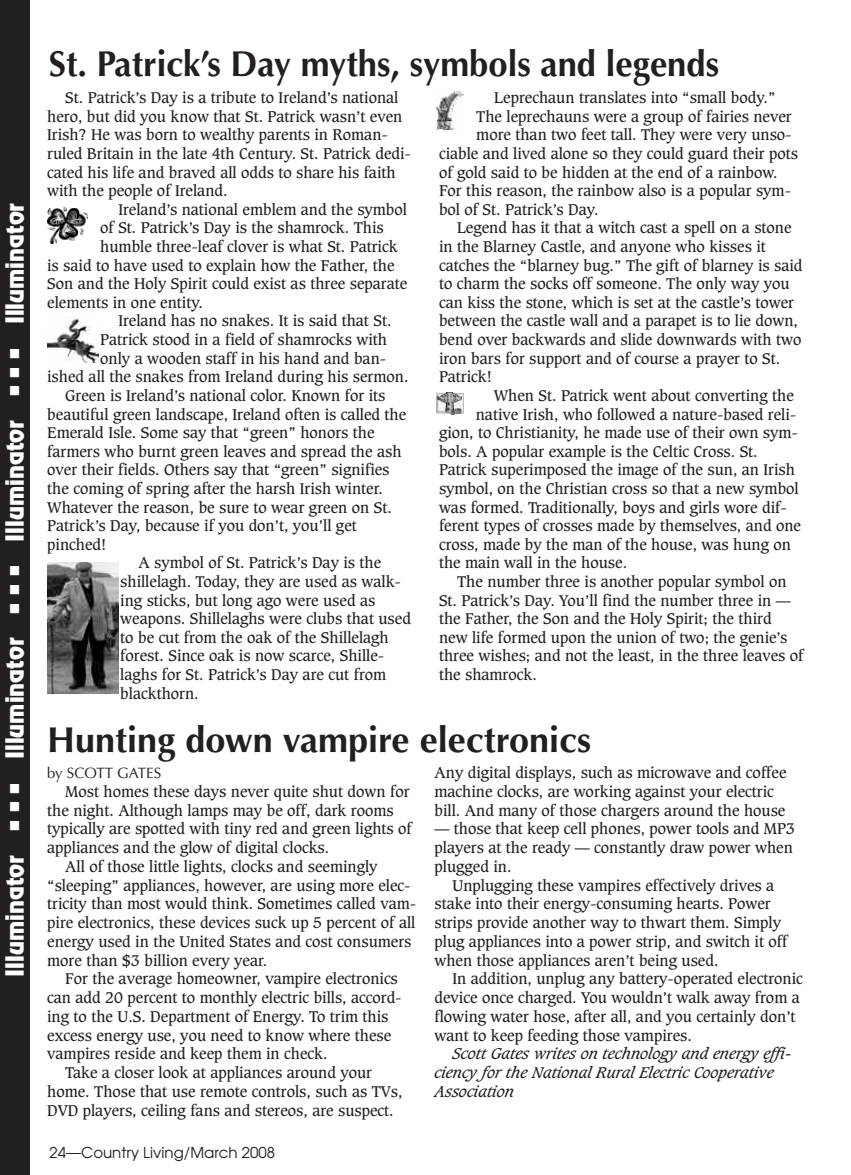
<style>
.page{position:relative;width:851px;height:1175px;background:#fff}
.page>*{position:absolute;margin:0;border:0;box-sizing:border-box;transform-origin:0 0}
.t1{font:700 36px "Optima";color:#231f20;scale:.96 1}
.t2{font:700 36px "Optima";color:#231f20}
.t3{font:22.5px "Revue";color:#fff}
.t4{font:15px/18.8px "Caxton";color:#231f20}
.t5{font:italic 15px/18.8px "Caxton";color:#231f20}
.t6{font:15px "Avant Garde";color:#231f20}
.t7{font:15px "Optima";color:#231f20}
</style>
<div class="page">
<div style="left:0;top:0;width:30px;height:1174px;background:#231f20"></div>
<img style="left:47px;top:207px;width:40px;height:36px">
<img style="left:47px;top:317px;width:52px;height:45px">
<img style="left:437px;top:91px;width:27px;height:38px">
<img style="left:436px;top:392px;width:27px;height:23px">
<img style="left:47px;top:563px;width:72px;height:130px">
<h2 class="t3" style="left:3px;top:976px;width:775px;rotate:-90deg">Illuminator • • • Illuminator • • • Illuminator • • • Illuminator</h2>
<h1 class="t1" style="left:49px;top:49px;width:700px">St. Patrick’s Day myths, symbols and legends</h1>
<p class="t4" style="left:65px;top:89px;width:334px">St. Patrick’s Day is a tribute to Ireland’s national</p>
<p class="t4" style="left:47px;top:108px;width:356px">hero, but did you know that St. Patrick wasn’t even</p>
<p class="t4" style="left:47px;top:127px;width:342px">Irish? He was born to wealthy parents in Roman-</p>
<p class="t4" style="left:47px;top:145px;width:365px">ruled Britain in the late 4th Century. St. Patrick dedi-</p>
<p class="t4" style="left:47px;top:164px;width:350px">cated his life and braved all odds to share his faith</p>
<p class="t4" style="left:47px;top:182px;width:182px">with the people of Ireland.</p>
<p class="t4" style="left:118px;top:201px;width:290px">Ireland’s national emblem and the symbol</p>
<p class="t4" style="left:100px;top:220px;width:285px">of St. Patrick’s Day is the shamrock. This</p>
<p class="t4" style="left:100px;top:238px;width:299px">humble three-leaf clover is what St. Patrick</p>
<p class="t4" style="left:47px;top:257px;width:349px">is said to have used to explain how the Father, the</p>
<p class="t4" style="left:47px;top:275px;width:361px">Son and the Holy Spirit could exist as three separate</p>
<p class="t4" style="left:47px;top:294px;width:157px">elements in one entity.</p>
<p class="t4" style="left:118px;top:313px;width:274px">Ireland has no snakes. It is said that St.</p>
<p class="t4" style="left:100px;top:331px;width:288px">Patrick stood in a field of shamrocks with</p>
<p class="t4" style="left:100px;top:350px;width:287px">only a wooden staff in his hand and ban-</p>
<p class="t4" style="left:47px;top:368px;width:363px">ished all the snakes from Ireland during his sermon.</p>
<p class="t4" style="left:65px;top:387px;width:321px">Green is Ireland’s national color. Known for its</p>
<p class="t4" style="left:47px;top:406px;width:360px">beautiful green landscape, Ireland often is called the</p>
<p class="t4" style="left:47px;top:424px;width:329px">Emerald Isle. Some say that “green” honors the</p>
<p class="t4" style="left:47px;top:443px;width:356px">farmers who burnt green leaves and spread the ash</p>
<p class="t4" style="left:47px;top:461px;width:344px">over their fields. Others say that “green” signifies</p>
<p class="t4" style="left:47px;top:480px;width:337px">the coming of spring after the harsh Irish winter.</p>
<p class="t4" style="left:47px;top:499px;width:346px">Whatever the reason, be sure to wear green on St.</p>
<p class="t4" style="left:47px;top:517px;width:311px">Patrick’s Day, because if you don’t, you’ll get</p>
<p class="t4" style="left:47px;top:536px;width:61px">pinched!</p>
<p class="t4" style="left:138px;top:554px;width:244px">A symbol of St. Patrick’s Day is the</p>
<p class="t4" style="left:120px;top:573px;width:282px">shillelagh. Today, they are used as walk-</p>
<p class="t4" style="left:120px;top:592px;width:256px">ing sticks, but long ago were used as</p>
<p class="t4" style="left:120px;top:610px;width:292px">weapons. Shillelaghs were clubs that used</p>
<p class="t4" style="left:120px;top:629px;width:270px">to be cut from the oak of the Shillelagh</p>
<p class="t4" style="left:120px;top:647px;width:265px">forest. Since oak is now scarce, Shille-</p>
<p class="t4" style="left:120px;top:666px;width:267px">laghs for St. Patrick’s Day are cut from</p>
<p class="t4" style="left:120px;top:685px;width:80px">blackthorn.</p>
<p class="t4" style="left:494px;top:89px;width:283px">Leprechaun translates into “small body.”</p>
<p class="t4" style="left:476px;top:108px;width:317px">The leprechauns were a group of fairies never</p>
<p class="t4" style="left:476px;top:127px;width:317px">more than two feet tall. They were very unso-</p>
<p class="t4" style="left:439px;top:145px;width:360px">ciable and lived alone so they could guard their pots</p>
<p class="t4" style="left:439px;top:164px;width:340px">of gold said to be hidden at the end of a rainbow.</p>
<p class="t4" style="left:439px;top:182px;width:353px">For this reason, the rainbow also is a popular sym-</p>
<p class="t4" style="left:439px;top:201px;width:161px">bol of St. Patrick’s Day.</p>
<p class="t4" style="left:457px;top:220px;width:336px">Legend has it that a witch cast a spell on a stone</p>
<p class="t4" style="left:439px;top:238px;width:328px">in the Blarney Castle, and anyone who kisses it</p>
<p class="t4" style="left:439px;top:257px;width:365px">catches the “blarney bug.” The gift of blarney is said</p>
<p class="t4" style="left:439px;top:275px;width:352px">to charm the socks off someone. The only way you</p>
<p class="t4" style="left:439px;top:294px;width:356px">can kiss the stone, which is set at the castle’s tower</p>
<p class="t4" style="left:439px;top:313px;width:360px">between the castle wall and a parapet is to lie down,</p>
<p class="t4" style="left:439px;top:331px;width:364px">bend over backwards and slide downwards with two</p>
<p class="t4" style="left:439px;top:350px;width:343px">iron bars for support and of course a prayer to St.</p>
<p class="t4" style="left:439px;top:368px;width:55px">Patrick!</p>
<p class="t4" style="left:494px;top:387px;width:301px">When St. Patrick went about converting the</p>
<p class="t4" style="left:476px;top:406px;width:322px">native Irish, who followed a nature-based reli-</p>
<p class="t4" style="left:439px;top:424px;width:360px">gion, to Christianity, he made use of their own sym-</p>
<p class="t4" style="left:439px;top:443px;width:320px">bols. A popular example is the Celtic Cross. St.</p>
<p class="t4" style="left:439px;top:461px;width:357px">Patrick superimposed the image of the sun, an Irish</p>
<p class="t4" style="left:439px;top:480px;width:361px">symbol, on the Christian cross so that a new symbol</p>
<p class="t4" style="left:439px;top:499px;width:349px">was formed. Traditionally, boys and girls wore dif-</p>
<p class="t4" style="left:439px;top:517px;width:363px">ferent types of crosses made by themselves, and one</p>
<p class="t4" style="left:439px;top:536px;width:353px">cross, made by the man of the house, was hung on</p>
<p class="t4" style="left:439px;top:554px;width:189px">the main wall in the house.</p>
<p class="t4" style="left:457px;top:573px;width:331px">The number three is another popular symbol on</p>
<p class="t4" style="left:439px;top:592px;width:353px">St. Patrick’s Day. You’ll find the number three in —</p>
<p class="t4" style="left:439px;top:610px;width:334px">the Father, the Son and the Holy Spirit; the third</p>
<p class="t4" style="left:439px;top:629px;width:350px">new life formed upon the union of two; the genie’s</p>
<p class="t4" style="left:439px;top:647px;width:366px">three wishes; and not the least, in the three leaves of</p>
<p class="t4" style="left:439px;top:666px;width:99px">the shamrock.</p>
<h1 class="t2" style="left:47px;top:725px;width:545px">Hunting down vampire electronics</h1>
<p class="t7" style="left:47px;top:767px;width:115px">by SCOTT GATES</p>
<p class="t4" style="left:65px;top:783px;width:346px">Most homes these days never quite shut down for</p>
<p class="t4" style="left:47px;top:802px;width:348px">the night. Although lamps may be off, dark rooms</p>
<p class="t4" style="left:47px;top:820px;width:366px">typically are spotted with tiny red and green lights of</p>
<p class="t4" style="left:47px;top:839px;width:283px">appliances and the glow of digital clocks.</p>
<p class="t4" style="left:65px;top:858px;width:314px">All of those little lights, clocks and seemingly</p>
<p class="t4" style="left:47px;top:877px;width:365px">“sleeping” appliances, however, are using more elec-</p>
<p class="t4" style="left:47px;top:895px;width:370px">tricity than most would think. Sometimes called vam-</p>
<p class="t4" style="left:47px;top:914px;width:369px">pire electronics, these devices suck up 5 percent of all</p>
<p class="t4" style="left:47px;top:933px;width:366px">energy used in the United States and cost consumers</p>
<p class="t4" style="left:47px;top:952px;width:222px">more than $3 billion every year.</p>
<p class="t4" style="left:65px;top:970px;width:334px">For the average homeowner, vampire electronics</p>
<p class="t4" style="left:47px;top:989px;width:356px">can add 20 percent to monthly electric bills, accord-</p>
<p class="t4" style="left:47px;top:1008px;width:343px">ing to the U.S. Department of Energy. To trim this</p>
<p class="t4" style="left:47px;top:1027px;width:345px">excess energy use, you need to know where these</p>
<p class="t4" style="left:47px;top:1045px;width:282px">vampires reside and keep them in check.</p>
<p class="t4" style="left:65px;top:1064px;width:308px">Take a closer look at appliances around your</p>
<p class="t4" style="left:47px;top:1083px;width:357px">home. Those that use remote controls, such as TVs,</p>
<p class="t4" style="left:47px;top:1102px;width:348px">DVD players, ceiling fans and stereos, are suspect.</p>
<p class="t6" style="left:50px;top:1143px;width:227px">24—Country Living/March 2008</p>
<p class="t4" style="left:434px;top:764px;width:353px">Any digital displays, such as microwave and coffee machine clocks, are working against your electric bill. And many of those chargers around the house</p>
<p class="t4" style="left:434px;top:820px;width:362px">— those that keep cell phones, power tools and MP3 players at the ready — constantly draw power when plugged in.</p>
<p class="t4" style="left:434px;top:877px;width:354px;text-indent:18px">Unplugging these vampires effectively drives a stake into their energy-consuming hearts. Power strips provide another way to thwart them. Simply plug appliances into a power strip, and switch it off when those appliances aren’t being used.</p>
<p class="t4" style="left:434px;top:970px;width:370px;text-indent:18px">In addition, unplug any battery-operated electronic device once charged. You wouldn’t walk away from a flowing water hose, after all, and you certainly don’t want to keep feeding those vampires.</p>
<p class="t5" style="left:434px;top:1045px;width:359px;text-indent:18px">Scott Gates writes on technology and energy effi&shy;ciency for the National Rural Electric Cooperative<br>Association</p>
</div>
